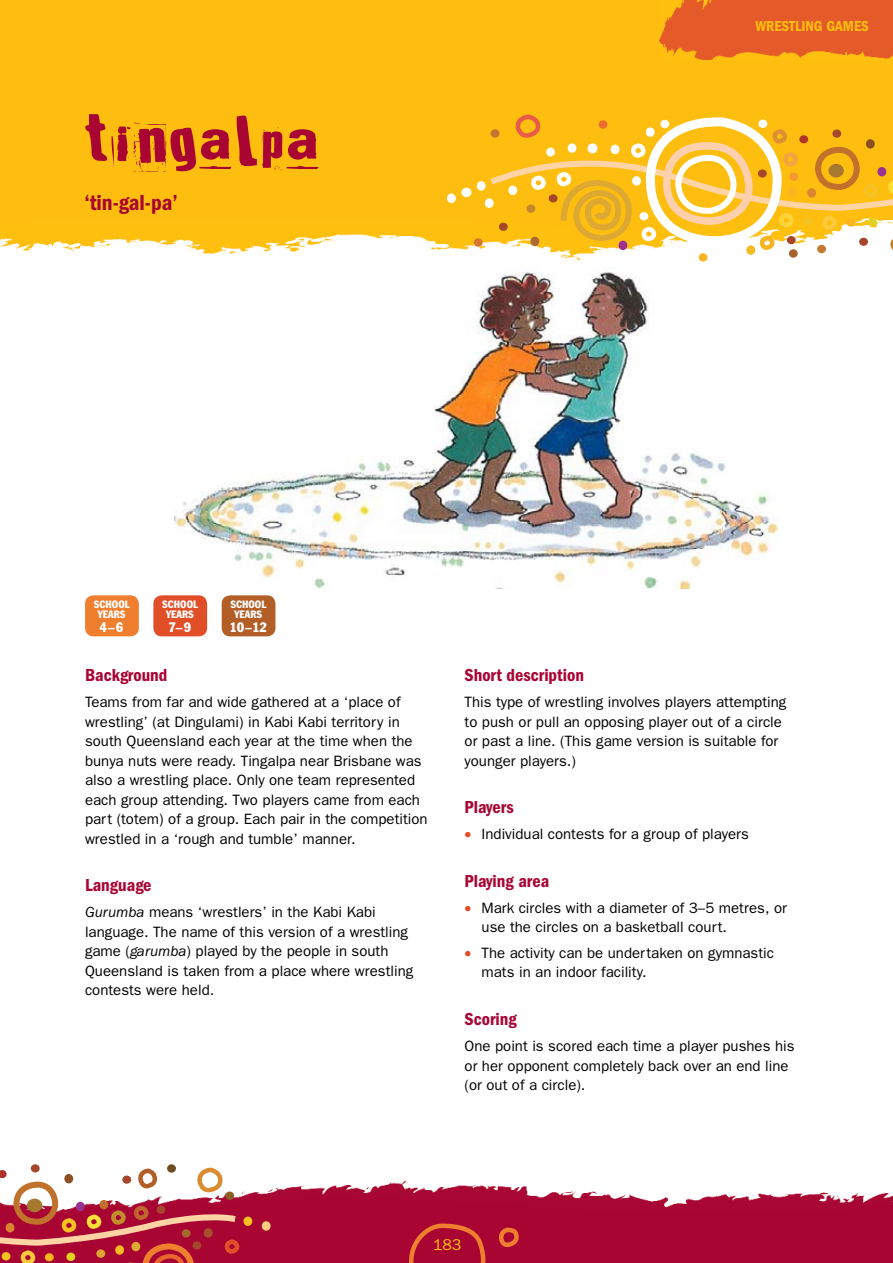
<style>
.page{position:relative;width:893px;height:1263px;background:#fff}
.page>*{position:absolute;margin:0;border:0;box-sizing:border-box;transform-origin:0 0}
.t1{font:94.5px "Broken 15";color:#a90533}
.t2{font:600 condensed 22.5px "Franklin Gothic";color:#a90533}
.t3{font:600 condensed 18px "Franklin Gothic";color:#a90533}
.t4{font:15.75px "Franklin Gothic";color:#febe10}
.t5{font:15px/19.5px "Franklin Gothic";color:#000}
.t6{font:600 condensed 15px "Franklin Gothic";color:#febe10}
.t7{font:condensed 13.5px "Franklin Gothic BT";color:#fff}
.t8{font:condensed 10.5px/10.5px "Franklin Gothic BT";color:#fff;text-align:center}
.s1{font-style:italic}
.s2{color:#e14f28}
</style>
<div class="page">
<img style="left:0;top:230px;width:485px;height:25px">
<img style="left:242px;top:1180px;width:651px;height:17px">
<div style="left:0;top:0;width:893px;height:230px;background:#febe10"></div>
<div style="left:242px;top:1197px;width:651px;height:66px;background:#a90533"></div>
<div style="left:447px;top:194px;width:9px;height:9px;background:#fff;border-radius:50%"></div>
<div style="left:461px;top:188px;width:10px;height:9px;background:#fff;border-radius:50%"></div>
<div style="left:477px;top:181px;width:9px;height:10px;background:#fff;border-radius:50%"></div>
<svg style="left:485px;top:106px;width:408px;height:155px"></svg>
<div style="left:758px;top:120px;width:9px;height:8px;background:#fff;border-radius:50%"></div>
<div style="left:699px;top:253px;width:8px;height:9px;background:#f8b521;border-radius:50%"></div>
<div style="left:474px;top:238px;width:9px;height:9px;background:#d9762d;border-radius:50%"></div>
<div style="left:599px;top:120px;width:8px;height:9px;background:#ed6c30;border-radius:50%"></div>
<div style="left:789px;top:172px;width:9px;height:9px;background:#f39a2e;border-radius:50%"></div>
<div style="left:639px;top:212px;width:9px;height:8px;background:#fff;border-radius:50%"></div>
<div style="left:817px;top:245px;width:9px;height:8px;background:#c17a2e;border-radius:50%"></div>
<div style="left:803px;top:217px;width:9px;height:9px;background:#f5c123;border-radius:50%"></div>
<div style="left:868px;top:218px;width:9px;height:8px;background:#e3d11f;border-radius:50%"></div>
<div style="left:526px;top:204px;width:9px;height:9px;background:#c2882a;border-radius:50%"></div>
<div style="left:832px;top:130px;width:9px;height:8px;background:#a6472b;border-radius:50%"></div>
<div style="left:549px;top:194px;width:8px;height:8px;background:#a6472b;border-radius:50%"></div>
<div style="left:787px;top:236px;width:9px;height:8px;background:#a6472b;border-radius:50%"></div>
<div style="left:859px;top:238px;width:9px;height:8px;background:#a6472b;border-radius:50%"></div>
<div style="left:758px;top:169px;width:9px;height:9px;background:#a6472b;border-radius:50%"></div>
<div style="left:499px;top:223px;width:9px;height:8px;background:#a6472b;border-radius:50%"></div>
<div style="left:262px;top:1221px;width:9px;height:10px;background:#f8cd7d;border-radius:50%"></div>
<div style="left:243px;top:1216px;width:9px;height:10px;background:#f5c123;border-radius:50%"></div>
<svg style="left:0;top:1165px;width:242px;height:98px"></svg>
<div style="left:167px;top:1164px;width:9px;height:9px;background:#704d22;border-radius:50%"></div>
<div style="left:225px;top:1191px;width:9px;height:9px;background:#8d6025;border-radius:50%"></div>
<div style="left:96px;top:1249px;width:9px;height:9px;background:#dda333;border-radius:50%"></div>
<div style="left:2px;top:1252px;width:9px;height:8px;background:#f5c123;border-radius:50%"></div>
<div style="left:66px;top:1252px;width:9px;height:9px;background:#e3d11f;border-radius:50%"></div>
<div style="left:31px;top:1164px;width:9px;height:8px;background:#a6472b;border-radius:50%"></div>
<div style="left:192px;top:1241px;width:9px;height:8px;background:#a6472b;border-radius:50%"></div>
<div style="left:122px;top:1175px;width:9px;height:9px;background:#a6472b;border-radius:50%"></div>
<img style="left:659px;top:0;width:234px;height:60px">
<svg style="left:403px;top:1221px;width:87px;height:42px"></svg>
<svg style="left:496px;top:1225px;width:26px;height:26px"></svg>
<img style="left:174px;top:270px;width:605px;height:318px">
<div style="left:85px;top:595px;width:54px;height:41px;background:#ef7f2e;border-radius:9px"></div>
<div style="left:153px;top:595px;width:54px;height:41px;background:#e14f28;border-radius:9px"></div>
<div style="left:222px;top:595px;width:53px;height:41px;background:#b25e26;border-radius:9px"></div>
<h1 class="t1" style="left:84px;top:99px;width:236px">tingalpa</h1>
<h2 class="t2" style="left:84px;top:189px;width:95px">‘tin-gal-pa’</h2>
<p class="t6" style="left:755px;top:18px;width:115px">wrestling games</p>
<p class="t8" style="left:94px;top:598px;width:37px">SCHOOL<br>YEARS</p>
<p class="t7" style="left:100px;top:618px;width:25px">4–6</p>
<p class="t8" style="left:162px;top:598px;width:37px">SCHOOL<br>YEARS</p>
<p class="t7" style="left:168px;top:618px;width:24px">7–9</p>
<p class="t8" style="left:231px;top:598px;width:37px">SCHOOL<br>YEARS</p>
<p class="t7" style="left:229px;top:618px;width:39px">10–12</p>
<p class="t3" style="left:85px;top:665px;width:84px">Background</p>
<p class="t5" style="left:85px;top:692px;width:344px">Teams from far and wide gathered at a ‘place of wrestling’ (at Dingulami) in Kabi Kabi territory in south Queensland each year at the time when the bunya nuts were ready. Tingalpa near Brisbane was also a wrestling place. Only one team represented each group attending. Two players came from each part (totem) of a group. Each pair in the competition wrestled in a ‘rough and tumble’ manner.</p>
<p class="t3" style="left:85px;top:875px;width:68px">Language</p>
<p class="t5" style="left:85px;top:902px;width:330px"><span class="s1">Gurumba</span> means ‘wrestlers’ in the Kabi Kabi language. The name of this version of a wrestling game (<span class="s1">garumba</span>) played by the people in south Queensland is taken from a place where wrestling contests were held.</p>
<p class="t3" style="left:465px;top:665px;width:121px">Short description</p>
<p class="t5" style="left:465px;top:692px;width:323px">This type of wrestling involves players attempting to push or pull an opposing player out of a circle or past a line. (This game version is suitable for younger players.)</p>
<p class="t3" style="left:465px;top:797px;width:51px">Players</p>
<p class="t5" style="left:465px;top:824px;width:286px"><span class="s2">•</span> Individual contests for a group of players</p>
<p class="t3" style="left:465px;top:870px;width:86px">Playing area</p>
<p class="t5" style="left:482px;top:897px;width:307px;text-indent:-17px"><span class="s2">•</span> Mark circles with a diameter of 3–5 metres, or use the circles on a basketball court.</p>
<p class="t5" style="left:482px;top:943px;width:294px;text-indent:-17px"><span class="s2">•</span> The activity can be undertaken on gymnastic mats in an indoor facility.</p>
<p class="t3" style="left:465px;top:1009px;width:54px">Scoring</p>
<p class="t5" style="left:465px;top:1036px;width:331px">One point is scored each time a player pushes his or her opponent completely back over an end line (or out of a circle).</p>
<p class="t4" style="left:433px;top:1236px;width:30px">183</p>
</div>
